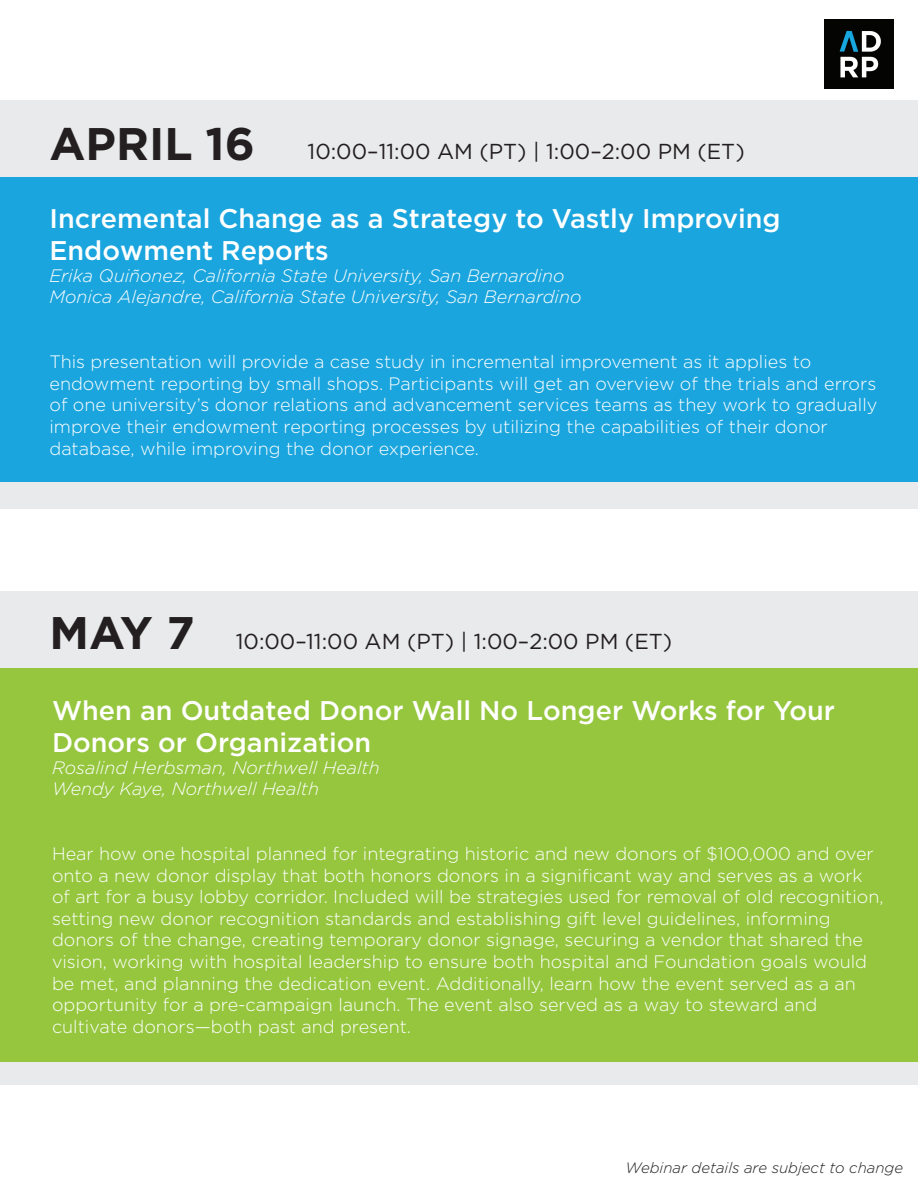
<style>
.page{position:relative;width:918px;height:1188px;background:#fff}
.page>*{position:absolute;margin:0;border:0;box-sizing:border-box;transform-origin:0 0}
.t1{font:500 27px/32.4px "Gotham";color:#fff}
.t2{font:21.6px "Gotham";color:#231f20}
.t3{font:300 18px/21.6px "Gotham";color:#fff}
.t4{font:italic 300 18px/21.6px "Gotham";color:#fff}
.t5{font:italic 300 15px "Gotham";color:#231f20}
.s1{font-weight:700;font-size:45.6px}
</style>
<div class="page">
<div style="left:0;top:100px;width:918px;height:408px;background:#e9eaeb"></div>
<div style="left:0;top:178px;width:918px;height:304px;background:#1ba5de"></div>
<img style="left:824px;top:19px;width:69px;height:70px">
<div style="left:0;top:591px;width:918px;height:494px;background:#e9eaeb"></div>
<div style="left:0;top:669px;width:918px;height:393px;background:#95c63e"></div>
<p class="t2" style="left:50px;top:137px;width:697px"><span class="s1">APRIL 16</span> 10:00–11:00 AM (PT) | 1:00–2:00 PM (ET)</p>
<h1 class="t1" style="left:50px;top:202px;width:733px">Incremental Change as a Strategy to Vastly Improving<br>Endowment Reports</h1>
<p class="t4" style="left:50px;top:264px;width:533px">Erika Quiñonez, California State University, San Bernardino<br>Monica Alejandre, California State University, San Bernardino</p>
<p class="t3" style="left:50px;top:351px;width:829px">This presentation will provide a case study in incremental improvement as it applies to endowment reporting by small shops. Participants will get an overview of the trials and errors of one university’s donor relations and advancement services teams as they work to gradually improve their endowment reporting processes by utilizing the capabilities of their donor database, while improving the donor experience.</p>
<p class="t2" style="left:50px;top:627px;width:624px"><span class="s1">MAY 7</span> 10:00–11:00 AM (PT) | 1:00–2:00 PM (ET)</p>
<h1 class="t1" style="left:52px;top:694px;width:785px;line-height:32px">When an Outdated Donor Wall No Longer Works for Your<br>Donors or Organization</h1>
<p class="t4" style="left:52px;top:756px;width:329px">Rosalind Herbsman, Northwell Health<br>Wendy Kaye, Northwell Health</p>
<p class="t3" style="left:52px;top:842px;width:833px">Hear how one hospital planned for integrating historic and new donors of $100,000 and over onto a new donor display that both honors donors in a significant way and serves as a work of art for a busy lobby corridor. Included will be strategies used for removal of old recognition, setting new donor recognition standards and establishing gift level guidelines, informing donors of the change, creating temporary donor signage, securing a vendor that shared the vision, working with hospital leadership to ensure both hospital and Foundation goals would be met, and planning the dedication event. Additionally, learn how the event served as a an opportunity for a pre-campaign launch. The event also served as a way to steward and cultivate donors—both past and present.</p>
<p class="t5" style="left:626px;top:1158px;width:279px">Webinar details are subject to change</p>
</div>
